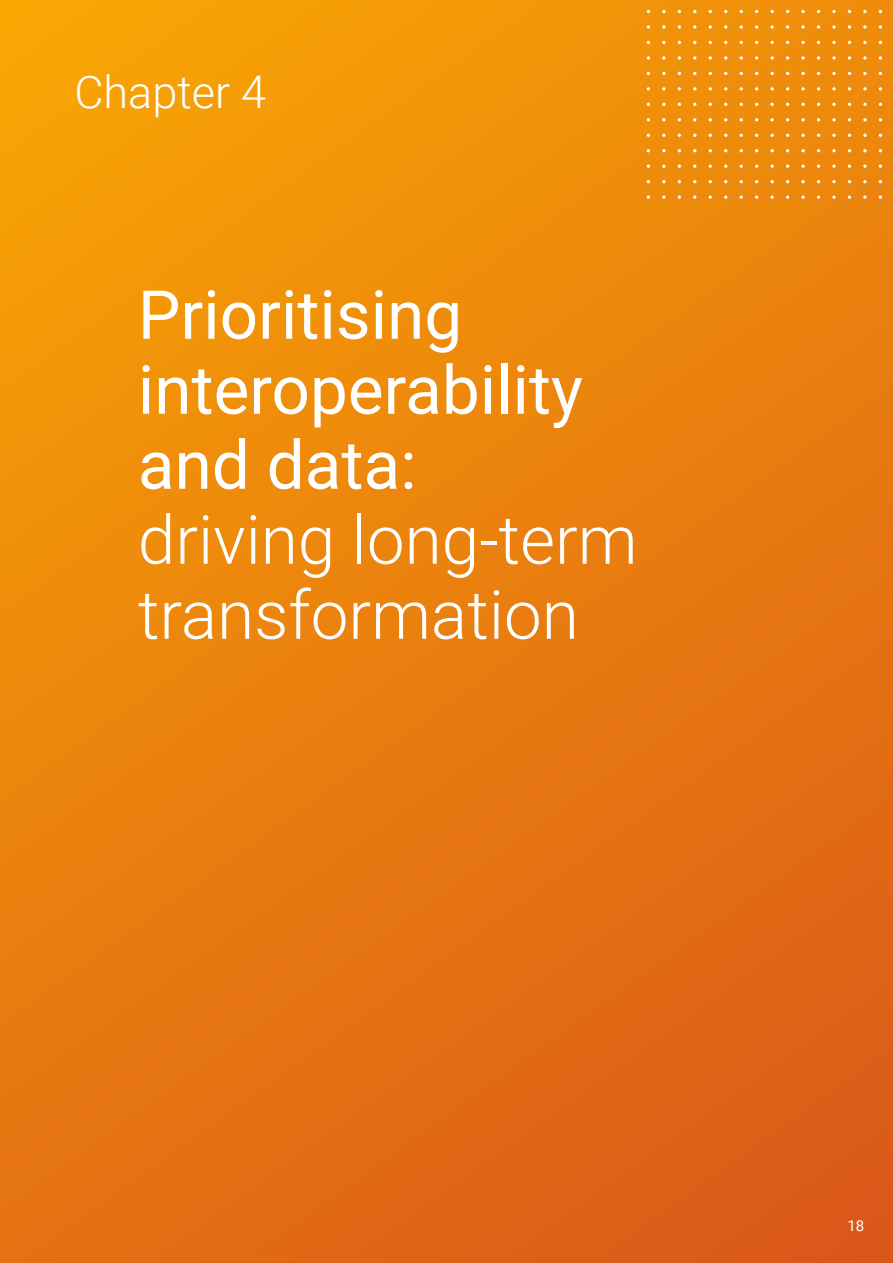
<style>
.page{position:relative;width:893px;height:1263px;background:#fff}
.page>*{position:absolute;margin:0;border:0;box-sizing:border-box;transform-origin:0 0}
.t1{font:67.5px/75px "Roboto";color:#fff}
.t2{font:300 67.5px/75px "Roboto";color:#fff}
.t3{font:300 45px "Roboto";color:#fff}
.t4{font:15px "Roboto";color:#fff}
</style>
<div class="page">
<div style="left:0;top:0;width:893px;height:1263px;background:linear-gradient(to bottom,#f49b08,#df6316)"></div>
<svg style="left:770px;top:10px;width:4px;height:3px"></svg>
<svg style="left:801px;top:10px;width:4px;height:3px"></svg>
<svg style="left:832px;top:10px;width:4px;height:3px"></svg>
<svg style="left:863px;top:10px;width:4px;height:3px"></svg>
<svg style="left:647px;top:25px;width:3px;height:4px"></svg>
<svg style="left:662px;top:25px;width:3px;height:4px"></svg>
<svg style="left:678px;top:25px;width:3px;height:4px"></svg>
<svg style="left:693px;top:25px;width:3px;height:4px"></svg>
<svg style="left:709px;top:25px;width:3px;height:4px"></svg>
<svg style="left:724px;top:25px;width:3px;height:4px"></svg>
<svg style="left:740px;top:25px;width:3px;height:4px"></svg>
<svg style="left:755px;top:25px;width:3px;height:4px"></svg>
<svg style="left:770px;top:25px;width:4px;height:4px"></svg>
<svg style="left:786px;top:25px;width:3px;height:4px"></svg>
<svg style="left:801px;top:25px;width:4px;height:4px"></svg>
<svg style="left:817px;top:25px;width:3px;height:4px"></svg>
<svg style="left:832px;top:25px;width:4px;height:4px"></svg>
<svg style="left:848px;top:25px;width:3px;height:4px"></svg>
<svg style="left:863px;top:25px;width:4px;height:4px"></svg>
<svg style="left:879px;top:25px;width:3px;height:4px"></svg>
<svg style="left:770px;top:41px;width:4px;height:3px"></svg>
<svg style="left:801px;top:41px;width:4px;height:3px"></svg>
<svg style="left:832px;top:41px;width:4px;height:3px"></svg>
<svg style="left:863px;top:41px;width:4px;height:3px"></svg>
<svg style="left:647px;top:56px;width:3px;height:4px"></svg>
<svg style="left:662px;top:56px;width:3px;height:4px"></svg>
<svg style="left:678px;top:56px;width:3px;height:4px"></svg>
<svg style="left:693px;top:56px;width:3px;height:4px"></svg>
<svg style="left:709px;top:56px;width:3px;height:4px"></svg>
<svg style="left:724px;top:56px;width:3px;height:4px"></svg>
<svg style="left:740px;top:56px;width:3px;height:4px"></svg>
<svg style="left:755px;top:56px;width:3px;height:4px"></svg>
<svg style="left:770px;top:56px;width:4px;height:4px"></svg>
<svg style="left:786px;top:56px;width:3px;height:4px"></svg>
<svg style="left:801px;top:56px;width:4px;height:4px"></svg>
<svg style="left:817px;top:56px;width:3px;height:4px"></svg>
<svg style="left:832px;top:56px;width:4px;height:4px"></svg>
<svg style="left:848px;top:56px;width:3px;height:4px"></svg>
<svg style="left:863px;top:56px;width:4px;height:4px"></svg>
<svg style="left:879px;top:56px;width:3px;height:4px"></svg>
<svg style="left:770px;top:72px;width:4px;height:3px"></svg>
<svg style="left:801px;top:72px;width:4px;height:3px"></svg>
<svg style="left:832px;top:72px;width:4px;height:3px"></svg>
<svg style="left:863px;top:72px;width:4px;height:3px"></svg>
<svg style="left:647px;top:87px;width:3px;height:4px"></svg>
<svg style="left:662px;top:87px;width:3px;height:4px"></svg>
<svg style="left:678px;top:87px;width:3px;height:4px"></svg>
<svg style="left:693px;top:87px;width:3px;height:4px"></svg>
<svg style="left:709px;top:87px;width:3px;height:4px"></svg>
<svg style="left:724px;top:87px;width:3px;height:4px"></svg>
<svg style="left:740px;top:87px;width:3px;height:4px"></svg>
<svg style="left:755px;top:87px;width:3px;height:4px"></svg>
<svg style="left:770px;top:87px;width:4px;height:4px"></svg>
<svg style="left:786px;top:87px;width:3px;height:4px"></svg>
<svg style="left:801px;top:87px;width:4px;height:4px"></svg>
<svg style="left:817px;top:87px;width:3px;height:4px"></svg>
<svg style="left:832px;top:87px;width:4px;height:4px"></svg>
<svg style="left:848px;top:87px;width:3px;height:4px"></svg>
<svg style="left:863px;top:87px;width:4px;height:4px"></svg>
<svg style="left:879px;top:87px;width:3px;height:4px"></svg>
<svg style="left:770px;top:103px;width:4px;height:3px"></svg>
<svg style="left:801px;top:103px;width:4px;height:3px"></svg>
<svg style="left:832px;top:103px;width:4px;height:3px"></svg>
<svg style="left:863px;top:103px;width:4px;height:3px"></svg>
<svg style="left:770px;top:118px;width:4px;height:3px"></svg>
<svg style="left:801px;top:118px;width:4px;height:3px"></svg>
<svg style="left:832px;top:118px;width:4px;height:3px"></svg>
<svg style="left:863px;top:118px;width:4px;height:3px"></svg>
<svg style="left:770px;top:134px;width:4px;height:3px"></svg>
<svg style="left:801px;top:134px;width:4px;height:3px"></svg>
<svg style="left:832px;top:134px;width:4px;height:3px"></svg>
<svg style="left:863px;top:134px;width:4px;height:3px"></svg>
<svg style="left:770px;top:149px;width:4px;height:3px"></svg>
<svg style="left:801px;top:149px;width:4px;height:3px"></svg>
<svg style="left:832px;top:149px;width:4px;height:3px"></svg>
<svg style="left:863px;top:149px;width:4px;height:3px"></svg>
<svg style="left:770px;top:165px;width:4px;height:3px"></svg>
<svg style="left:801px;top:165px;width:4px;height:3px"></svg>
<svg style="left:832px;top:165px;width:4px;height:3px"></svg>
<svg style="left:863px;top:165px;width:4px;height:3px"></svg>
<svg style="left:770px;top:180px;width:4px;height:3px"></svg>
<svg style="left:801px;top:180px;width:4px;height:3px"></svg>
<svg style="left:832px;top:180px;width:4px;height:3px"></svg>
<svg style="left:863px;top:180px;width:4px;height:3px"></svg>
<svg style="left:647px;top:195px;width:3px;height:4px"></svg>
<svg style="left:662px;top:195px;width:3px;height:4px"></svg>
<svg style="left:678px;top:195px;width:3px;height:4px"></svg>
<svg style="left:693px;top:195px;width:3px;height:4px"></svg>
<svg style="left:709px;top:195px;width:3px;height:4px"></svg>
<svg style="left:724px;top:195px;width:3px;height:4px"></svg>
<svg style="left:740px;top:195px;width:3px;height:4px"></svg>
<svg style="left:755px;top:195px;width:3px;height:4px"></svg>
<svg style="left:770px;top:195px;width:4px;height:4px"></svg>
<svg style="left:786px;top:195px;width:3px;height:4px"></svg>
<svg style="left:801px;top:195px;width:4px;height:4px"></svg>
<svg style="left:817px;top:195px;width:3px;height:4px"></svg>
<svg style="left:832px;top:195px;width:4px;height:4px"></svg>
<svg style="left:848px;top:195px;width:3px;height:4px"></svg>
<svg style="left:863px;top:195px;width:4px;height:4px"></svg>
<svg style="left:879px;top:195px;width:3px;height:4px"></svg>
<p class="t3" style="left:74px;top:61px;width:193px">Chapter 4</p>
<p class="t1" style="left:138px;top:275px;width:447px">Prioritising interoperability and data:</p>
<p class="t2" style="left:138px;top:500px;width:501px">driving long-term transformation</p>
<p class="t4" style="left:847px;top:1215px;width:18px">18</p>
</div>
